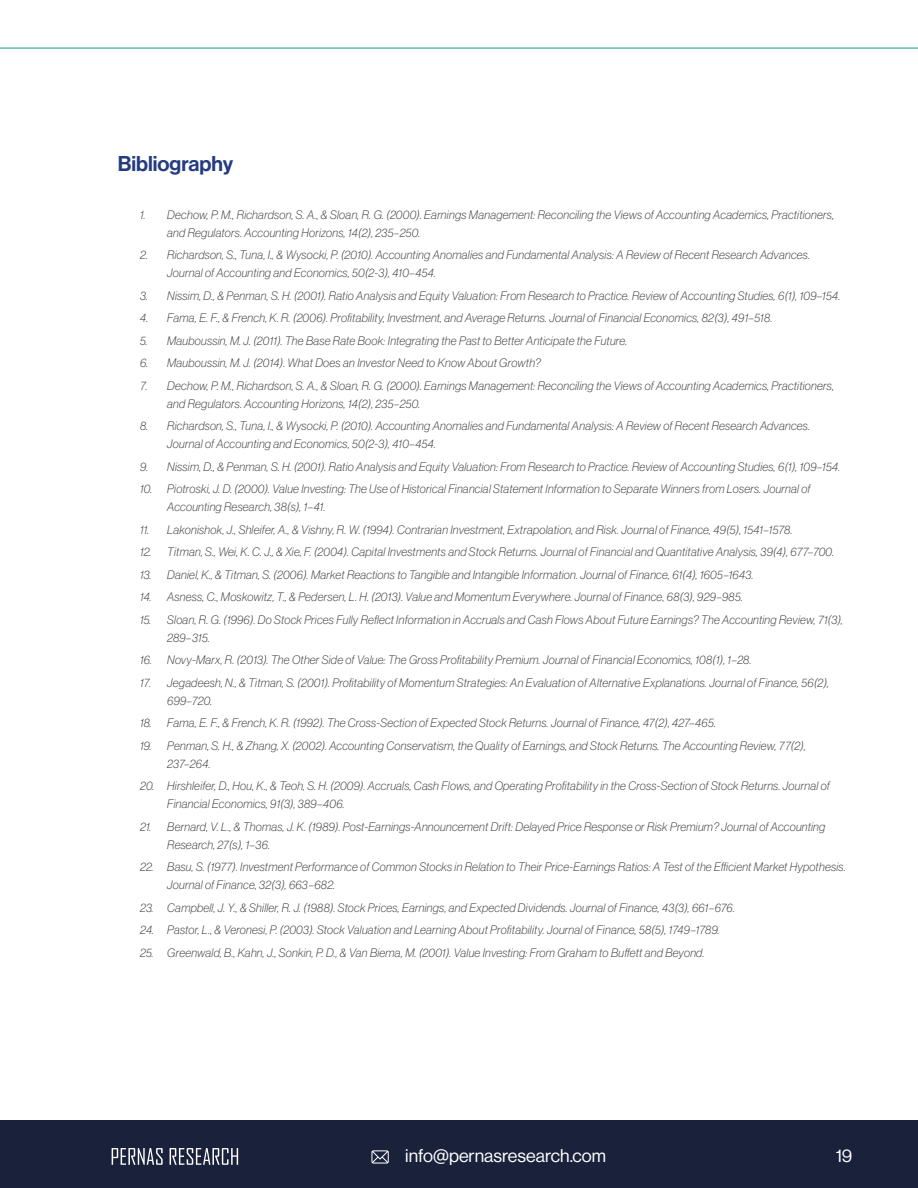
<style>
.page{position:relative;width:918px;height:1188px;background:#fff}
.page>*{position:absolute;margin:0;border:0;box-sizing:border-box;transform-origin:0 0}
.t1{font:21px "Neue Haas Display Mediu";color:#233c7f}
.t2{font:18px "Neue Haas Display";color:#fff}
.t3{font:italic 100 12px/18px "Neue Haas Display";letter-spacing:.025em;color:#3c3c3b}
</style>
<div class="page">
<div style="left:0;top:1120px;width:918px;height:68px;background:#19213b"></div>
<svg style="left:112px;top:1148px;width:51px;height:17px"></svg>
<svg style="left:170px;top:1148px;width:68px;height:17px"></svg>
<hr style="left:0;top:47px;width:918px;height:2px;background:#5ebdb1">
<svg style="left:371px;top:1150px;width:18px;height:14px"></svg>
<h1 class="t1" style="left:118px;top:152px;width:117px">Bibliography</h1>
<p class="t3" style="left:167px;top:206px;width:668px;text-indent:-27px">1. Dechow, P. M., Richardson, S. A., &amp; Sloan, R. G. (2000). Earnings Management: Reconciling the Views of Accounting Academics, Practitioners, and Regulators. Accounting Horizons, 14(2), 235–250.</p>
<p class="t3" style="left:167px;top:246px;width:644px;text-indent:-27px">2. Richardson, S., Tuna, I., &amp; Wysocki, P. (2010). Accounting Anomalies and Fundamental Analysis: A Review of Recent Research Advances.<br>Journal of Accounting and Economics, 50(2-3), 410–454.</p>
<p class="t3" style="left:140px;top:287px;width:702px">3. Nissim, D., &amp; Penman, S. H. (2001). Ratio Analysis and Equity Valuation: From Research to Practice. Review of Accounting Studies, 6(1), 109–154.</p>
<p class="t3" style="left:140px;top:309px;width:634px">4. Fama, E. F., &amp; French, K. R. (2006). Profitability, Investment, and Average Returns. Journal of Financial Economics, 82(3), 491–518.</p>
<p class="t3" style="left:140px;top:332px;width:488px">5. Mauboussin, M. J. (2011). The Base Rate Book: Integrating the Past to Better Anticipate the Future.</p>
<p class="t3" style="left:140px;top:354px;width:402px">6. Mauboussin, M. J. (2014). What Does an Investor Need to Know About Growth?</p>
<p class="t3" style="left:167px;top:377px;width:668px;text-indent:-27px">7. Dechow, P. M., Richardson, S. A., &amp; Sloan, R. G. (2000). Earnings Management: Reconciling the Views of Accounting Academics, Practitioners, and Regulators. Accounting Horizons, 14(2), 235–250.</p>
<p class="t3" style="left:167px;top:417px;width:644px;text-indent:-27px">8. Richardson, S., Tuna, I., &amp; Wysocki, P. (2010). Accounting Anomalies and Fundamental Analysis: A Review of Recent Research Advances.<br>Journal of Accounting and Economics, 50(2-3), 410–454.</p>
<p class="t3" style="left:140px;top:458px;width:702px">9. Nissim, D., &amp; Penman, S. H. (2001). Ratio Analysis and Equity Valuation: From Research to Practice. Review of Accounting Studies, 6(1), 109–154.</p>
<p class="t3" style="left:167px;top:480px;width:645px;text-indent:-27px">10. Piotroski, J. D. (2000). Value Investing: The Use of Historical Financial Statement Information to Separate Winners from Losers. Journal of<br>Accounting Research, 38(s), 1–41.</p>
<p class="t3" style="left:140px;top:521px;width:654px">11. Lakonishok, J., Shleifer, A., &amp; Vishny, R. W. (1994). Contrarian Investment, Extrapolation, and Risk. Journal of Finance, 49(5), 1541–1578.</p>
<p class="t3" style="left:140px;top:543px;width:695px">12. Titman, S., Wei, K. C. J., &amp; Xie, F. (2004). Capital Investments and Stock Returns. Journal of Financial and Quantitative Analysis, 39(4), 677–700.</p>
<p class="t3" style="left:140px;top:566px;width:615px">13. Daniel, K., &amp; Titman, S. (2006). Market Reactions to Tangible and Intangible Information. Journal of Finance, 61(4), 1605–1643.</p>
<p class="t3" style="left:140px;top:588px;width:604px">14. Asness, C., Moskowitz, T., &amp; Pedersen, L. H. (2013). Value and Momentum Everywhere. Journal of Finance, 68(3), 929–985.</p>
<p class="t3" style="left:167px;top:611px;width:677px;text-indent:-27px">15. Sloan, R. G. (1996). Do Stock Prices Fully Reflect Information in Accruals and Cash Flows About Future Earnings? The Accounting Review, 71(3),<br>289–315.</p>
<p class="t3" style="left:140px;top:651px;width:613px">16. Novy-Marx, R. (2013). The Other Side of Value: The Gross Profitability Premium. Journal of Financial Economics, 108(1), 1–28.</p>
<p class="t3" style="left:167px;top:674px;width:663px;text-indent:-27px">17. Jegadeesh, N., &amp; Titman, S. (2001). Profitability of Momentum Strategies: An Evaluation of Alternative Explanations. Journal of Finance, 56(2),<br>699–720.</p>
<p class="t3" style="left:140px;top:714px;width:577px">18. Fama, E. F., &amp; French, K. R. (1992). The Cross-Section of Expected Stock Returns. Journal of Finance, 47(2), 427–465.</p>
<p class="t3" style="left:167px;top:737px;width:640px;text-indent:-27px">19. Penman, S. H., &amp; Zhang, X. (2002). Accounting Conservatism, the Quality of Earnings, and Stock Returns. The Accounting Review, 77(2),<br>237–264.</p>
<p class="t3" style="left:167px;top:777px;width:664px;text-indent:-27px">20. Hirshleifer, D., Hou, K., &amp; Teoh, S. H. (2009). Accruals, Cash Flows, and Operating Profitability in the Cross-Section of Stock Returns. Journal of<br>Financial Economics, 91(3), 389–406.</p>
<p class="t3" style="left:167px;top:818px;width:660px;text-indent:-27px">21. Bernard, V. L., &amp; Thomas, J. K. (1989). Post-Earnings-Announcement Drift: Delayed Price Response or Risk Premium? Journal of Accounting<br>Research, 27(s), 1–36.</p>
<p class="t3" style="left:167px;top:858px;width:680px;text-indent:-27px">22. Basu, S. (1977). Investment Performance of Common Stocks in Relation to Their Price-Earnings Ratios: A Test of the Efficient Market Hypothesis.<br>Journal of Finance, 32(3), 663–682.</p>
<p class="t3" style="left:140px;top:899px;width:596px">23. Campbell, J. Y., &amp; Shiller, R. J. (1988). Stock Prices, Earnings, and Expected Dividends. Journal of Finance, 43(3), 661–676.</p>
<p class="t3" style="left:140px;top:921px;width:581px">24. Pastor, L., &amp; Veronesi, P. (2003). Stock Valuation and Learning About Profitability. Journal of Finance, 58(5), 1749–1789.</p>
<p class="t3" style="left:140px;top:944px;width:566px">25. Greenwald, B., Kahn, J., Sonkin, P. D., &amp; Van Biema, M. (2001). Value Investing: From Graham to Buffett and Beyond.</p>
<h2 class="t2" style="left:405px;top:1146px;width:202px">info@pernasresearch.com</h2>
<h2 class="t2" style="left:836px;top:1146px;width:18px">19</h2>
</div>
